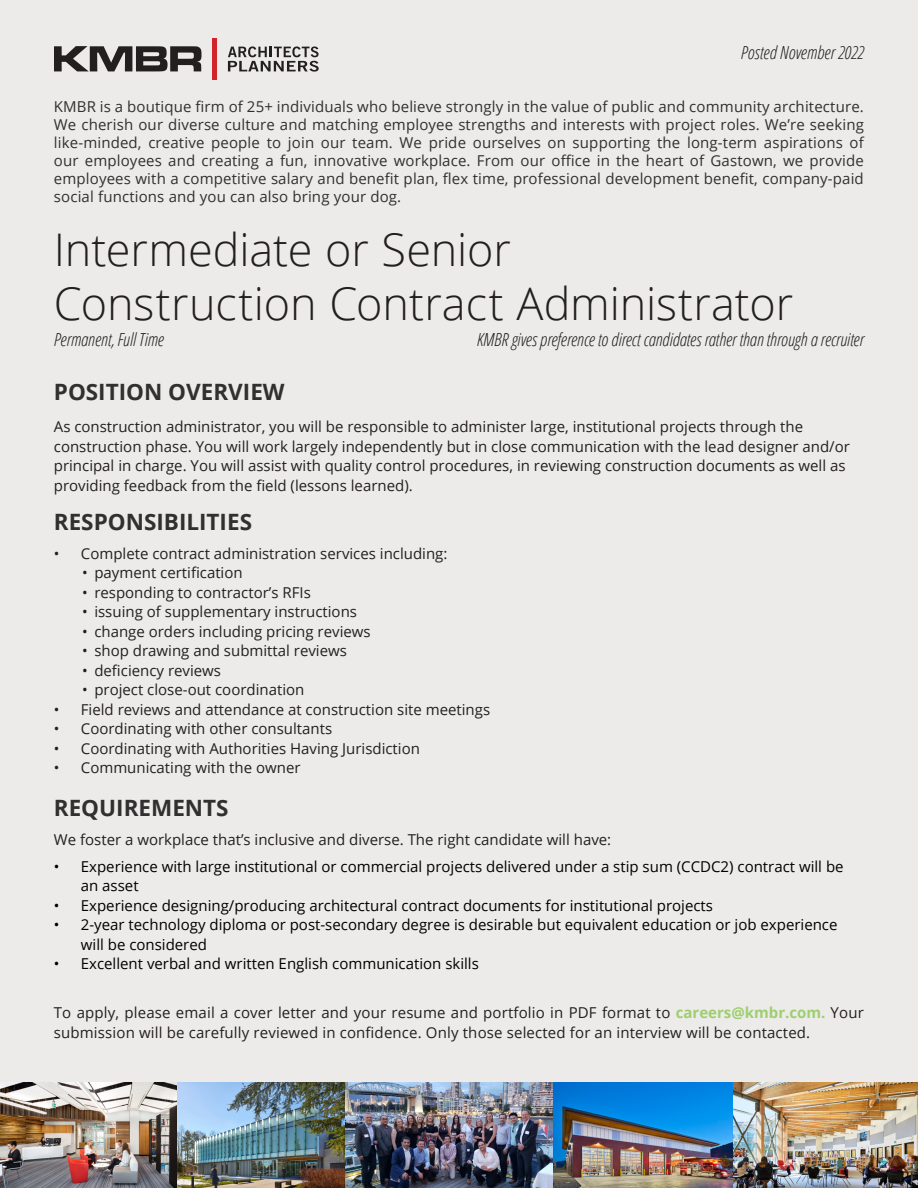
<style>
.page{position:relative;width:918px;height:1188px;background:#fff}
.page>*{position:absolute;margin:0;border:0;box-sizing:border-box;transform-origin:0 0}
.Dividers{font:300 45px/54px "Open Sans";color:#231f20}
.t1{font:700 44.25px "Century Gothic";color:#d2232a;scale:1.4 1}
.Dividers-2{font:700 22.5px "Open Sans";color:#312f30}
.Dividers-3{font:italic 300 condensed 18px "Open Sans";letter-spacing:-.005em;color:#231f20}
.Dividers-4{font:15px/19.5px "Open Sans";color:#231f20}
.Dividers-5{font:15px/18px "Open Sans";letter-spacing:.01em;color:#312f30;text-align:justify}
.t2{font:15px/19.5px "Open Sans";color:#000}
.s1{font-weight:700;color:#9ecf6f}
</style>
<div class="page">
<div style="left:0;top:0;width:918px;height:1169px;background:#ecebe9"></div>
<svg style="left:54px;top:46px;width:148px;height:25px"></svg>
<svg style="left:228px;top:46px;width:91px;height:26px"></svg>
<img style="left:177px;top:1083px;width:741px;height:105px">
<img style="left:0;top:1083px;width:177px;height:105px">
<p class="t1" style="left:196px;top:21px;width:28px">|</p>
<p class="Dividers-3" style="left:741px;top:40px;width:125px">Posted November 2022</p>
<p class="Dividers-5" style="left:54px;top:97px;width:812px">KMBR is a boutique firm of 25+ individuals who believe strongly in the value of public and community architecture.<br>We cherish our diverse culture and matching employee strengths and interests with project roles. We’re seeking like-minded, creative people to join our team. We pride ourselves on supporting the long-term aspirations of our employees and creating a fun, innovative workplace. From our office in the heart of Gastown, we provide employees with a competitive salary and benefit plan, flex time, professional development benefit, company-paid social functions and you can also bring your dog.</p>
<p class="Dividers" style="left:54px;top:221px;width:741px">Intermediate or Senior<br>Construction Contract Administrator</p>
<p class="Dividers-3" style="left:54px;top:327px;width:112px">Permanent, Full Time</p>
<p class="Dividers-3" style="left:477px;top:327px;width:389px">KMBR gives preference to direct candidates rather than through a recruiter</p>
<p class="Dividers-2" style="left:54px;top:376px;width:232px">POSITION OVERVIEW</p>
<p class="Dividers-4" style="left:54px;top:417px;width:798px">As construction administrator, you will be responsible to administer large, institutional projects through the construction phase. You will work largely independently but in close communication with the lead designer and/or principal in charge. You will assist with quality control procedures, in reviewing construction documents as well as providing feedback from the field (lessons learned).</p>
<p class="Dividers-2" style="left:54px;top:506px;width:200px">RESPONSIBILITIES</p>
<p class="Dividers-4" style="left:54px;top:543px;width:395px">• Complete contract administration services including:</p>
<p class="Dividers-4" style="left:82px;top:563px;width:162px">• payment certification</p>
<p class="Dividers-4" style="left:82px;top:582px;width:230px">• responding to contractor’s RFIs</p>
<p class="Dividers-4" style="left:82px;top:602px;width:276px">• issuing of supplementary instructions</p>
<p class="Dividers-4" style="left:82px;top:621px;width:290px">• change orders including pricing reviews</p>
<p class="Dividers-4" style="left:82px;top:641px;width:266px">• shop drawing and submittal reviews</p>
<p class="Dividers-4" style="left:82px;top:660px;width:140px">• deficiency reviews</p>
<p class="Dividers-4" style="left:82px;top:680px;width:224px">• project close-out coordination</p>
<p class="Dividers-4" style="left:54px;top:699px;width:438px">• Field reviews and attendance at construction site meetings</p>
<p class="Dividers-4" style="left:54px;top:719px;width:280px">• Coordinating with other consultants</p>
<p class="Dividers-4" style="left:54px;top:738px;width:368px">• Coordinating with Authorities Having Jurisdiction</p>
<p class="Dividers-4" style="left:54px;top:758px;width:248px">• Communicating with the owner</p>
<p class="Dividers-2" style="left:54px;top:792px;width:176px">REQUIREMENTS</p>
<p class="Dividers-4" style="left:54px;top:829px;width:559px">We foster a workplace that’s inclusive and diverse. The right candidate will have:</p>
<p class="t2" style="left:81px;top:856px;width:764px;text-indent:-27px">• Experience with large institutional or commercial projects delivered under a stip sum (CCDC2) contract will be an asset</p>
<p class="t2" style="left:54px;top:895px;width:661px">• Experience designing/producing architectural contract documents for institutional projects</p>
<p class="t2" style="left:81px;top:915px;width:758px;text-indent:-27px">• 2-year technology diploma or post-secondary degree is desirable but equivalent education or job experience will be considered</p>
<p class="t2" style="left:54px;top:954px;width:427px">• Excellent verbal and written English communication skills</p>
<p class="Dividers-4" style="left:54px;top:1003px;width:811px">To apply, please email a cover letter and your resume and portfolio in PDF format to <span class="s1">careers@kmbr.com.</span> Your submission will be carefully reviewed in confidence. Only those selected for an interview will be contacted.</p>
</div>
